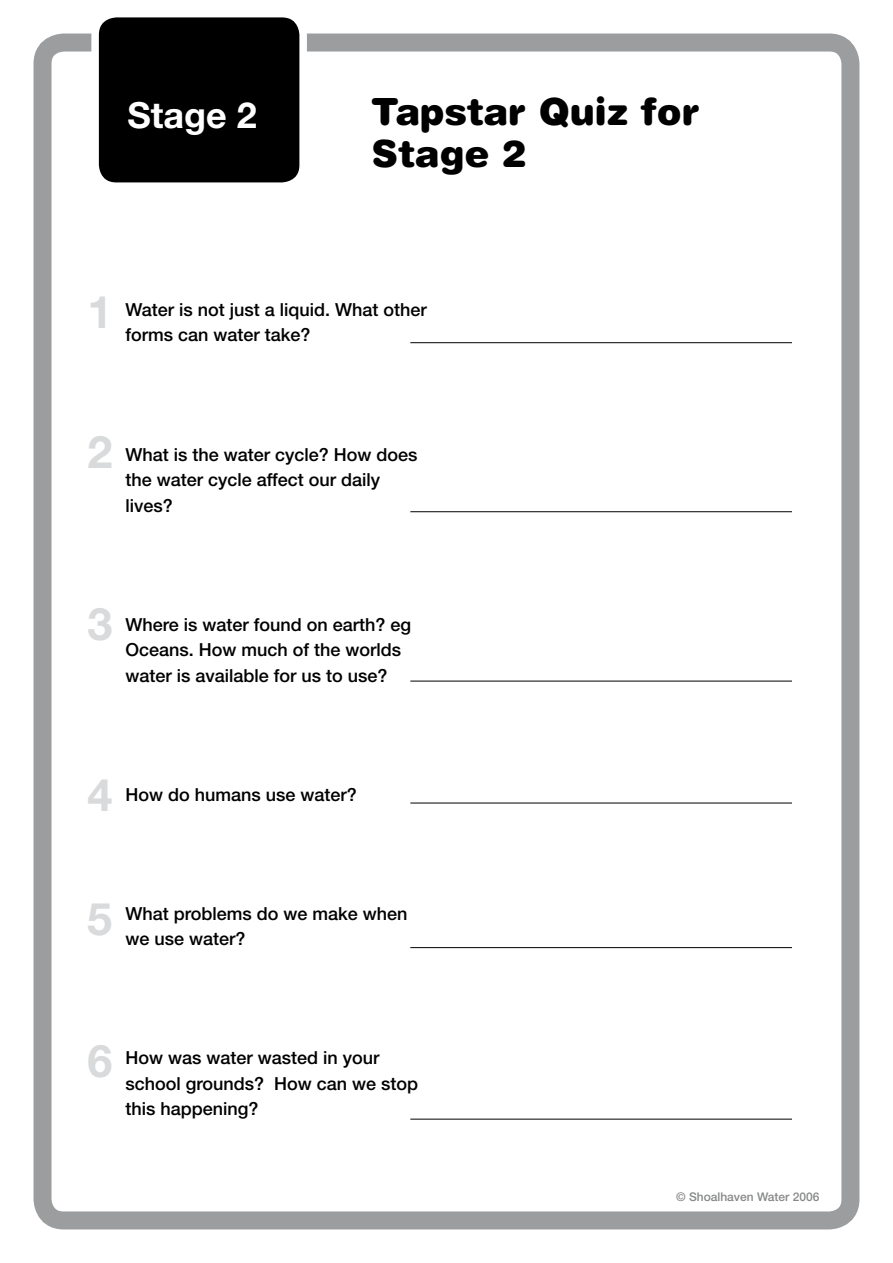
<style>
.page{position:relative;width:893px;height:1263px;background:#fff}
.page>*{position:absolute;margin:0;border:0;box-sizing:border-box;transform-origin:0 0}
.t1{font:700 45px "Helvetica Neue";color:#d9dadb}
.t2{font:900 37.5px/42px "Helvetica Rounded";color:#000}
.t3{font:700 36px "Helvetica Neue";color:#fff}
.t4{font:500 18px/25.5px "Helvetica Neue";color:#000}
.t5{font:500 12px "Helvetica Neue";color:#878889}
</style>
<div class="page">
<div style="left:34px;top:34px;width:825px;height:1195px;border:18px solid #9c9d9f;border-radius:21px"></div>
<div style="left:95px;top:14px;width:208px;height:172px;background:#000;border-radius:21px"></div>
<div style="left:91px;top:10px;width:216px;height:180px;border:8px solid #fff;border-radius:21px"></div>
<hr style="left:410px;top:342px;width:382px;height:1px;background:#000">
<hr style="left:410px;top:511px;width:382px;height:1px;background:#000">
<hr style="left:410px;top:681px;width:382px;height:1px;background:#000">
<hr style="left:410px;top:803px;width:382px;height:1px;background:#000">
<hr style="left:410px;top:947px;width:382px;height:1px;background:#000">
<hr style="left:410px;top:1119px;width:382px;height:1px;background:#000">
<h3 class="t3" style="left:128px;top:93px;width:131px">Stage 2</h3>
<h2 class="t2" style="left:371px;top:90px;width:330px">Tapstar Quiz for<br>Stage 2</h2>
<h1 class="t1" style="left:88px;top:284px;width:27px">1</h1>
<p class="t4" style="left:125px;top:297px;width:303px">Water is not just a liquid. What other forms can water take?</p>
<h1 class="t1" style="left:88px;top:424px;width:27px">2</h1>
<p class="t4" style="left:125px;top:441px;width:294px">What is the water cycle? How does the water cycle affect our daily lives?</p>
<h1 class="t1" style="left:88px;top:596px;width:27px">3</h1>
<p class="t4" style="left:125px;top:611px;width:287px">Where is water found on earth? eg<br>Oceans. How much of the worlds water is available for us to use?</p>
<h1 class="t1" style="left:88px;top:767px;width:27px">4</h1>
<p class="t4" style="left:125px;top:781px;width:233px">How do humans use water?</p>
<h1 class="t1" style="left:87px;top:891px;width:27px">5</h1>
<p class="t4" style="left:125px;top:900px;width:284px">What problems do we make when we use water?</p>
<h1 class="t1" style="left:88px;top:1033px;width:27px">6</h1>
<p class="t4" style="left:125px;top:1045px;width:294px">How was water wasted in your school grounds? How can we stop this happening?</p>
<p class="t5" style="left:676px;top:1190px;width:145px">© Shoalhaven Water 2006</p>
</div>
